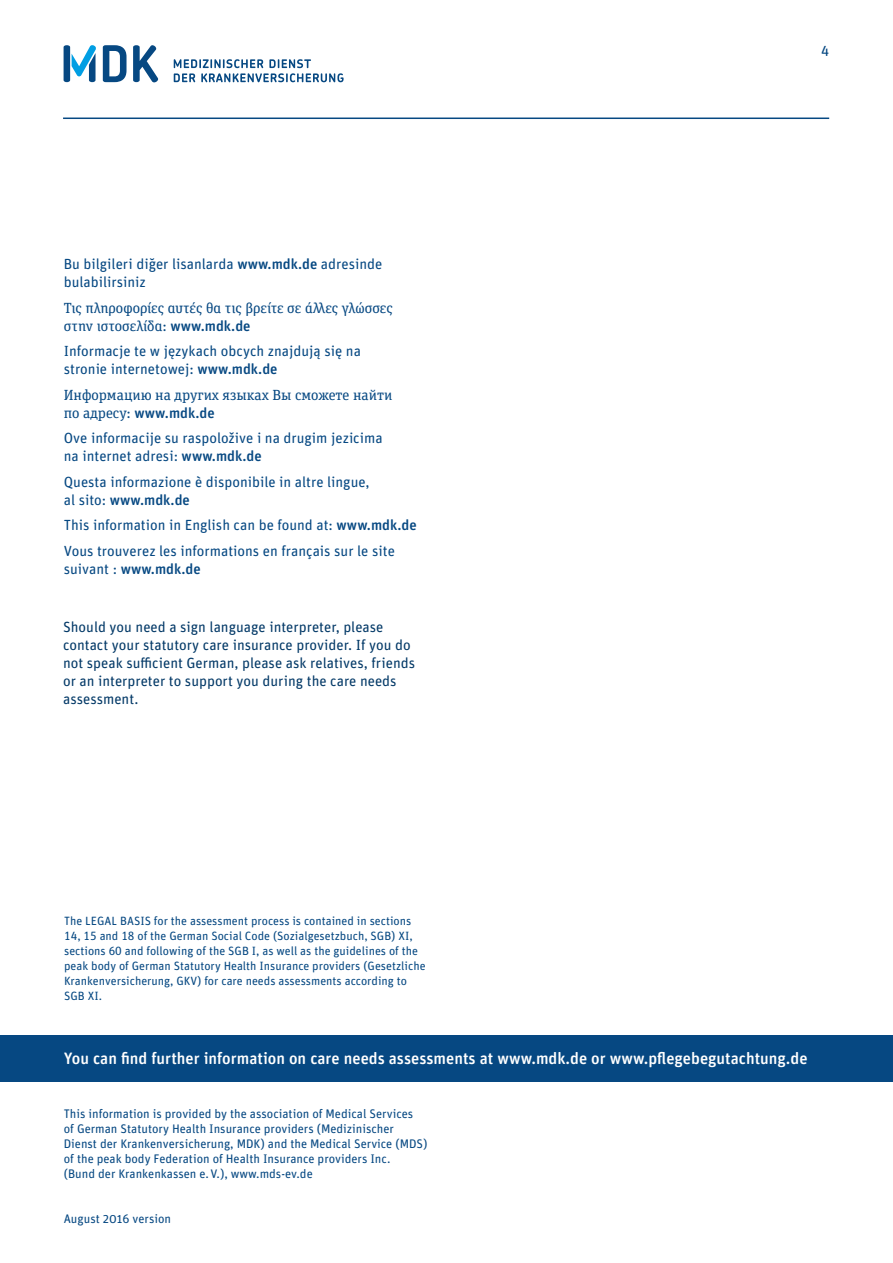
<style>
.page{position:relative;width:893px;height:1263px;background:#fff}
.page>*{position:absolute;margin:0;border:0;box-sizing:border-box;transform-origin:0 0}
.t1{font:500 16.5px "Unit Rounded OT";color:#fff}
.t2{font:14.7px/18px "Unit Rounded Pro";color:#064882}
.t3{font:14.7px/18px "Unit Rounded OT";color:#033967}
.t4{font:14.7px/18px "Unit Slab Pro";color:#064882}
.t5{font:500 14.7px "Unit Rounded OT";color:#064882}
.t6{font:14.7px "Unit Rounded OT";color:#064882}
.t7{font:12.45px/15px "Unit Rounded OT";color:#064882}
.t8{font:12px/15px "Unit Rounded OT";color:#064882}
.s1{font-family:"Unit Rounded OT";font-weight:500}
.s2{font-family:"Unit Slab Pro";font-weight:400}
.s3{font-family:"Unit Rounded Pro";font-weight:400}
</style>
<div class="page">
<svg style="left:174px;top:59px;width:170px;height:23px"></svg>
<svg style="left:103px;top:45px;width:55px;height:37px"></svg>
<svg style="left:64px;top:45px;width:32px;height:37px"></svg>
<div style="left:0;top:1035px;width:893px;height:47px;background:#064882"></div>
<hr style="left:63px;top:118px;width:766px;height:1px;background:#064882">
<p class="t2" style="left:64px;top:254px;width:320px">Bu bilgileri diğer lisanlarda <span class="s1">www.mdk.de</span> adresinde bulabilirsiniz</p>
<p class="t4" style="left:64px;top:298px;width:331px">Τις πληροφορίες αυτές θα τις βρείτε σε άλλες γλώσσες στην ιστοσελίδα: <span class="s1">www.mdk.de</span></p>
<p class="t2" style="left:64px;top:341px;width:299px">Informacje te w językach obcych znajdują się na stronie internetowej: <span class="s1">www.mdk.de</span></p>
<p class="t4" style="left:64px;top:385px;width:330px">Информацию на других языках Вы сможете найти</p>
<p class="t5" style="left:64px;top:403px;width:152px"><span class="s2">по адресу:</span> www.mdk.de</p>
<p class="t2" style="left:64px;top:428px;width:320px">Ove informacije su raspoložive i na drugim jezicima na internet adresi: <span class="s1">www.mdk.de</span></p>
<p class="t2" style="left:64px;top:472px;width:307px">Questa informazione è disponibile in altre lingue,</p>
<p class="t5" style="left:64px;top:490px;width:128px"><span class="s3">al sito:</span> www.mdk.de</p>
<p class="t2" style="left:64px;top:511px;width:354px;line-height:25.5px">This information in English can be found at: <span class="s1">www.mdk.de<br></span>Vous trouverez les informations en français sur le site</p>
<p class="t5" style="left:64px;top:559px;width:138px"><span class="s3">suivant :</span> www.mdk.de</p>
<p class="t3" style="left:63px;top:618px;width:354px">Should you need a sign language interpreter, please contact your statutory care insurance provider. If you do not speak sufficient German, please ask relatives, friends or an interpreter to support you during the care needs assessment.</p>
<p class="t6" style="left:821px;top:42px;width:10px">4</p>
<p class="t8" style="left:64px;top:913px;width:363px">The LEGAL BASIS for the assessment process is contained in sections 14, 15 and 18 of the German Social Code (Sozialgesetzbuch, SGB) XI, sections 60 and following of the SGB I, as well as the guidelines of the peak body of German Statutory Health Insurance providers (Gesetzliche Krankenversicherung, GKV) for care needs assessments according to SGB XI.</p>
<p class="t1" style="left:64px;top:1047px;width:745px">You can find further information on care needs assessments at www.mdk.de or www.pflegebegutachtung.de</p>
<p class="t7" style="left:64px;top:1106px;width:365px">This information is provided by the association of Medical Services<br>of German Statutory Health Insurance providers (Medizinischer Dienst der Krankenversicherung, MDK) and the Medical Service (MDS) of the peak body Federation of Health Insurance providers Inc.<br>(Bund der Krankenkassen e.V.), www.mds-ev.de</p>
<p class="t7" style="left:64px;top:1211px;width:109px">August 2016 version</p>
</div>
